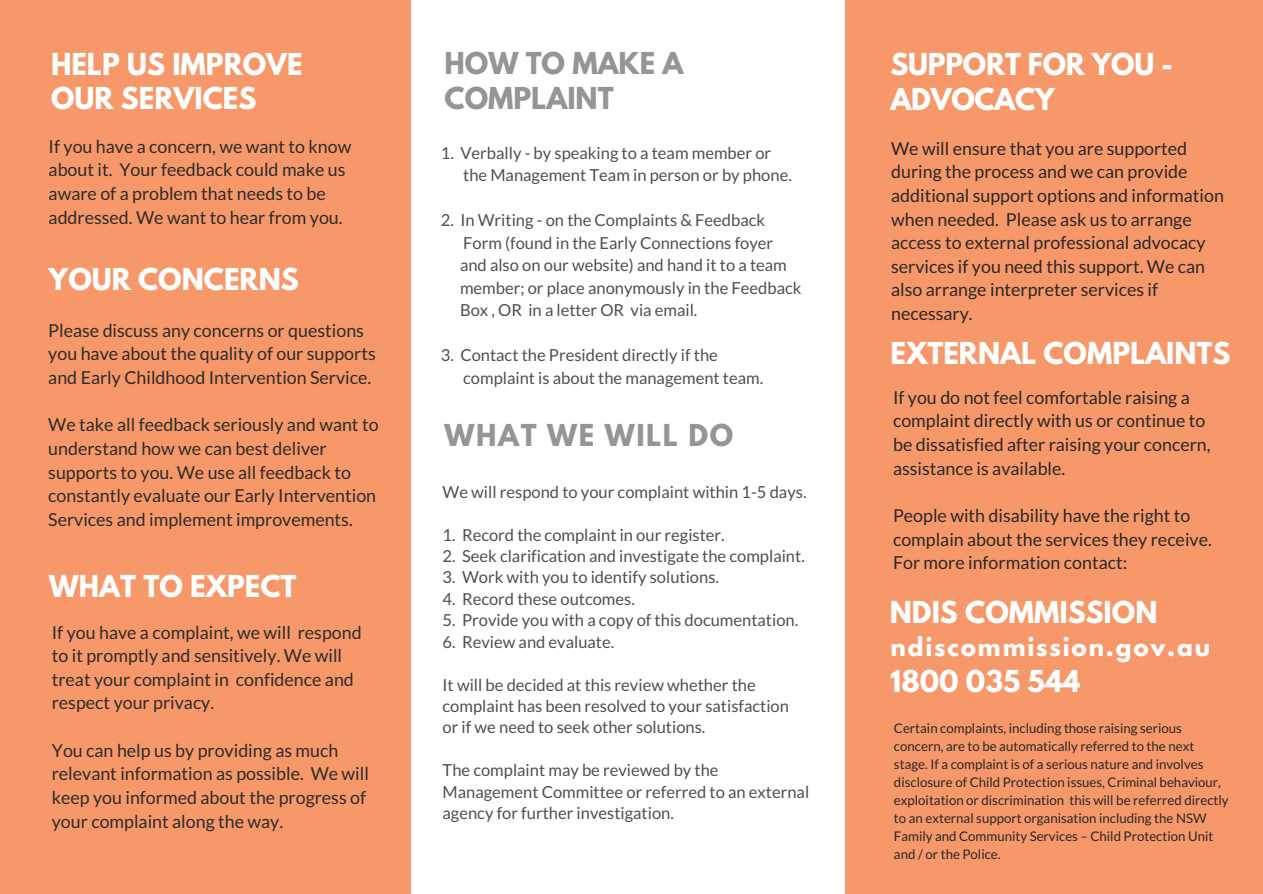
<style>
.page{position:relative;width:1263px;height:894px;background:#fff}
.page>*{position:absolute;margin:0;border:0;box-sizing:border-box;transform-origin:0 0}
.t1{font:700 26.7px/35px "League Spartan";color:#fff}
.t2{font:700 26.7px/35px "League Spartan";color:#969595}
.t3{font:700 26.7px "League Spartan";letter-spacing:.06em;color:#969595}
.t4{font:700 23.1px "League Spartan";letter-spacing:.08em;color:#fff}
.t5{font:17.85px/23.7px "Lato";color:#2c2c29}
.t6{font:17.85px/23.7px "Lato";color:#282827}
.t7{font:16.5px/22.5px "Lato";color:#4f4f4d}
.t8{font:13.2px/18px "Lato";color:#282827}
</style>
<div class="page">
<div style="left:0;top:0;width:436px;height:893px;background:#f6986a"></div>
<div style="left:798px;top:0;width:464px;height:893px;background:#f6986a"></div>
<div style="left:411px;top:0;width:433px;height:893px;background:#fff"></div>
<h1 class="t1" style="left:51px;top:50px;width:253px">HELP US IMPROVE<br>OUR SERVICES</h1>
<p class="t5" style="left:49px;top:134px;width:304px">If you have a concern, we want to know about it. Your feedback could make us aware of a problem that needs to be addressed. We want to hear from you.</p>
<h1 class="t1" style="left:49px;top:265px;width:251px">YOUR CONCERNS</h1>
<p class="t5" style="left:48px;top:318px;width:329px">Please discuss any concerns or questions you have about the quality of our supports and Early Childhood Intervention Service.</p>
<p class="t5" style="left:48px;top:412px;width:332px">We take all feedback seriously and want to understand how we can best deliver supports to you. We use all feedback to constantly evaluate our Early Intervention Services and implement improvements.</p>
<h1 class="t1" style="left:49px;top:572px;width:249px">WHAT TO EXPECT</h1>
<p class="t5" style="left:52px;top:619px;width:311px">If you have a complaint, we will respond to it promptly and sensitively. We will treat your complaint in confidence and respect your privacy.</p>
<p class="t5" style="left:52px;top:737px;width:318px">You can help us by providing as much relevant information as possible. We will keep you informed about the progress of your complaint along the way.</p>
<h1 class="t2" style="left:444px;top:49px;width:240px">HOW TO MAKE A<br>COMPLAINT</h1>
<p class="t7" style="left:463px;top:141px;width:330px;text-indent:-22px">1. Verbally - by speaking to a team member or the Management Team in person or by phone.</p>
<p class="t7" style="left:460px;top:208px;width:343px;text-indent:-19px">2. In Writing - on the Complaints &amp; Feedback Form (found in the Early Connections foyer<br>and also on our website) and hand it to a team member; or place anonymously in the Feedback Box , OR in a letter OR via email.</p>
<p class="t7" style="left:463px;top:343px;width:301px;text-indent:-22px">3. Contact the President directly if the complaint is about the management team.</p>
<h1 class="t3" style="left:444px;top:422px;width:290px">WHAT WE WILL DO</h1>
<p class="t7" style="left:442px;top:480px;width:365px">We will respond to your complaint within 1-5 days.</p>
<p class="t7" style="left:442px;top:523px;width:284px">1. Record the complaint in our register.</p>
<p class="t7" style="left:442px;top:544px;width:364px">2. Seek clarification and investigate the complaint.</p>
<p class="t7" style="left:442px;top:565px;width:278px">3. Work with you to identify solutions.</p>
<p class="t7" style="left:442px;top:587px;width:194px">4. Record these outcomes.</p>
<p class="t7" style="left:442px;top:608px;width:357px">5. Provide you with a copy of this documentation.</p>
<p class="t7" style="left:442px;top:630px;width:173px">6. Review and evaluate.</p>
<p class="t7" style="left:442px;top:673px;width:348px;line-height:21.5px">It will be decided at this review whether the complaint has been resolved to your satisfaction or if we need to seek other solutions.</p>
<p class="t7" style="left:442px;top:758px;width:368px;line-height:21.5px">The complaint may be reviewed by the<br>Management Committee or referred to an external agency for further investigation.</p>
<h1 class="t1" style="left:890px;top:50px;width:284px">SUPPORT FOR YOU -<br>ADVOCACY</h1>
<p class="t6" style="left:891px;top:136px;width:334px">We will ensure that you are supported during the process and we can provide additional support options and information when needed. Please ask us to arrange access to external professional advocacy services if you need this support. We can also arrange interpreter services if necessary.</p>
<h1 class="t1" style="left:890px;top:339px;width:341px">EXTERNAL COMPLAINTS</h1>
<p class="t6" style="left:893px;top:385px;width:319px">If you do not feel comfortable raising a complaint directly with us or continue to be dissatisfied after raising your concern, assistance is available.</p>
<p class="t6" style="left:893px;top:503px;width:320px">People with disability have the right to complain about the services they receive.<br>For more information contact:</p>
<h1 class="t1" style="left:889px;top:597px;width:269px">NDIS COMMISSION</h1>
<h2 class="t4" style="left:890px;top:634px;width:321px">ndiscommission.gov.au</h2>
<h1 class="t1" style="left:890px;top:667px;width:191px">1800 035 544</h1>
<p class="t8" style="left:893px;top:718px;width:336px">Certain complaints, including those raising serious concern, are to be automatically referred to the next stage. If a complaint is of a serious nature and involves disclosure of Child Protection issues, Criminal behaviour, exploitation or discrimination this will be referred directly to an external support organisation including the NSW Family and Community Services – Child Protection Unit and / or the Police.</p>
</div>
